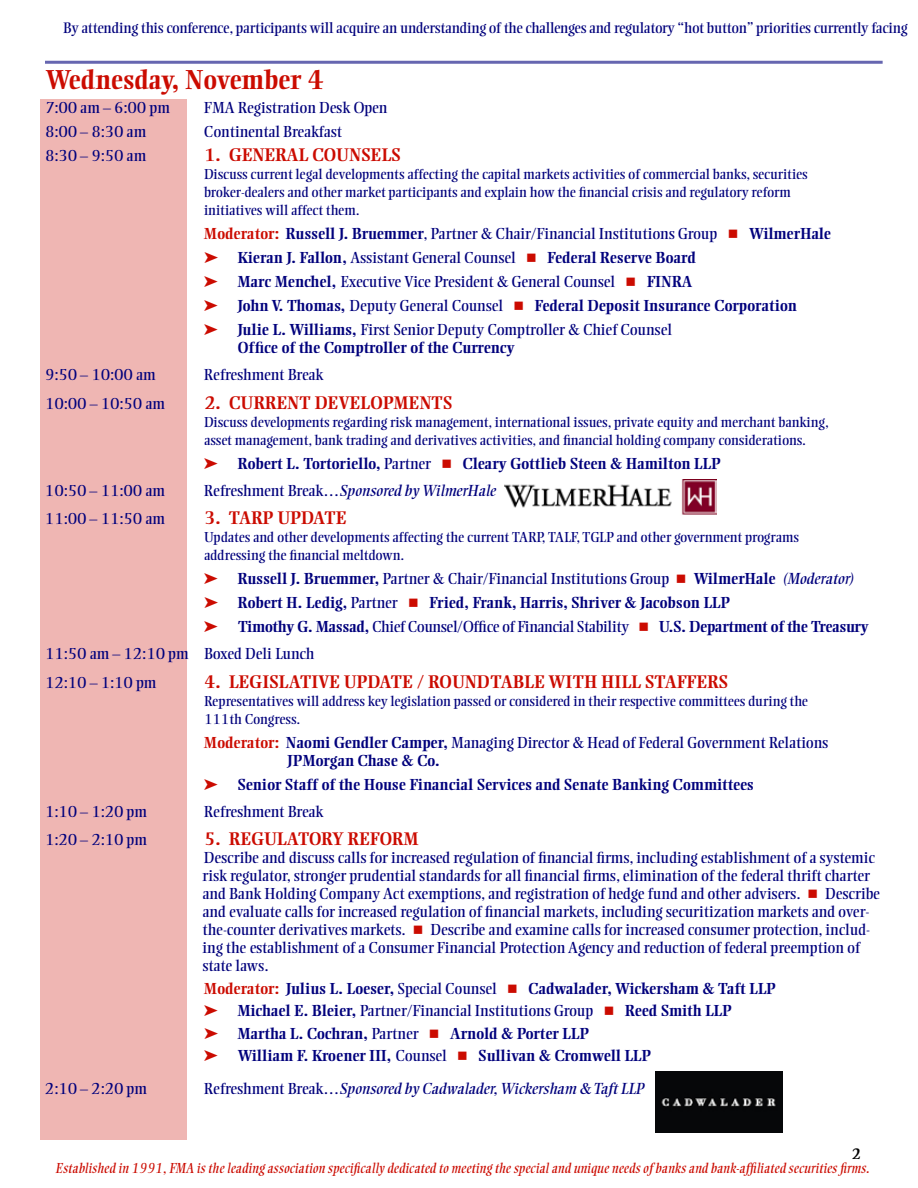
<style>
.page{position:relative;width:918px;height:1188px;background:#fff}
.page>*{position:absolute;margin:0;border:0;box-sizing:border-box;transform-origin:0 0}
.t1{font:700 27px "Ellington";letter-spacing:-.01em;color:#cb0b00}
.t2{font:700 18px "Ellington";color:#cb0b00}
.t3{font:15.75px/18px "Ellington";color:#00007c}
.t4{font:700 15.75px/22.5px "Ellington";color:#00007c}
.t5{font:700 15.75px/24px "Ellington";letter-spacing:-.02em;color:#00007c}
.t6{font:italic 15.75px "Ellington";letter-spacing:-.005em;color:#00007c}
.t7{font:15px "Ellington";letter-spacing:-.01em;color:#00007c}
.t8{font:700 15px "Ellington";color:#000}
.t9{font:14.25px/18px "Ellington";color:#00007c}
.t10{font:italic 14.25px "Ellington";letter-spacing:.01em;color:#cb0b00;scale:.9 1}
.s1{font-weight:700;color:#cb0b00}
.s2{font-weight:700}
.s3{color:#cb0b00}
.s4{font-weight:400}
.s5{font-style:normal}
.s6{font-weight:400;font-style:italic}
</style>
<div class="page">
<div style="left:40px;top:99px;width:147px;height:1040px;background:#efb6b3"></div>
<hr style="left:45px;top:61px;width:838px;height:3px;background:#6666b0">
<img style="left:504px;top:479px;width:212px;height:36px">
<img style="left:655px;top:1071px;width:127px;height:61px">
<p class="t7" style="left:63px;top:19px;width:846px">By attending this conference, participants will acquire an understanding of the challenges and regulatory “hot button” priorities currently facing</p>
<h1 class="t1" style="left:45px;top:65px;width:281px">Wednesday, November 4</h1>
<p class="t3" style="left:45px;top:99px;width:126px">7:00 am – 6:00 pm</p>
<p class="t3" style="left:204px;top:99px;width:185px">FMA Registration Desk Open</p>
<p class="t3" style="left:45px;top:123px;width:103px">8:00 – 8:30 am</p>
<p class="t3" style="left:204px;top:123px;width:140px">Continental Breakfast</p>
<p class="t3" style="left:45px;top:147px;width:103px">8:30 – 9:50 am</p>
<p class="t2" style="left:204px;top:145px;width:198px">1. GENERAL COUNSELS</p>
<p class="t9" style="left:204px;top:166px;width:605px">Discuss current legal developments affecting the capital markets activities of commercial banks, securities broker-dealers and other market participants and explain how the financial crisis and regulatory reform initiatives will affect them.</p>
<p class="t3" style="left:204px;top:222px;width:629px;line-height:24px"><span class="s1">Moderator:</span> <span class="s2">Russell J. Bruemmer</span>, Partner &amp; Chair/Financial Institutions Group <span class="s3">■</span> <span class="s2">WilmerHale </span><span class="s3">➤</span> <span class="s2">Kieran J. Fallon,</span> Assistant General Counsel <span class="s3">■</span> <span class="s2">Federal Reserve Board<br></span><span class="s3">➤</span> <span class="s2">Marc Menchel,</span> Executive Vice President &amp; General Counsel <span class="s3">■</span> <span class="s2">FINRA<br></span><span class="s3">➤</span> <span class="s2">John V. Thomas,</span> Deputy General Counsel <span class="s3">■</span> <span class="s2">Federal Deposit Insurance Corporation<br></span><span class="s3">➤</span> <span class="s2">Julie L. Williams,</span> First Senior Deputy Comptroller &amp; Chief Counsel</p>
<p class="t4" style="left:237px;top:337px;width:279px">Office of the Comptroller of the Currency</p>
<p class="t3" style="left:45px;top:366px;width:112px">9:50 – 10:00 am</p>
<p class="t3" style="left:204px;top:366px;width:121px">Refreshment Break</p>
<p class="t3" style="left:45px;top:395px;width:122px">10:00 – 10:50 am</p>
<p class="t2" style="left:204px;top:392px;width:250px">2. CURRENT DEVELOPMENTS</p>
<p class="t9" style="left:204px;top:413px;width:626px">Discuss developments regarding risk management, international issues, private equity and merchant banking, asset management, bank trading and derivatives activities, and financial holding company considerations.</p>
<p class="t4" style="left:204px;top:452px;width:518px"><span class="s3">➤</span> Robert L. Tortoriello, <span class="s4">Partner</span> <span class="s3">■</span> Cleary Gottlieb Steen &amp; Hamilton LLP</p>
<p class="t3" style="left:45px;top:482px;width:122px">10:50 – 11:00 am</p>
<p class="t6" style="left:204px;top:482px;width:293px"><span class="s5">Refreshment Break…</span>Sponsored by WilmerHale</p>
<p class="t3" style="left:45px;top:510px;width:122px">11:00 – 11:50 am</p>
<p class="t2" style="left:204px;top:508px;width:144px">3. TARP UPDATE</p>
<p class="t9" style="left:204px;top:529px;width:596px">Updates and other developments affecting the current TARP, TALF, TGLP and other government programs addressing the financial meltdown.</p>
<p class="t5" style="left:204px;top:567px;width:666px"><span class="s3">➤</span> Russell J. Bruemmer, <span class="s4">Partner &amp; Chair/Financial Institutions Group</span> <span class="s3">■</span> WilmerHale <span class="s6">(Moderator) </span><span class="s3">➤</span> Robert H. Ledig, <span class="s4">Partner</span> <span class="s3">■</span> Fried, Frank, Harris, Shriver &amp; Jacobson LLP<br><span class="s3">➤</span> Timothy G. Massad, <span class="s4">Chief Counsel/Office of Financial Stability</span> <span class="s3">■</span> U.S. Department of the Treasury</p>
<p class="t3" style="left:45px;top:640px;width:271px;line-height:28.5px">11:50 am – 12:10 pm Boxed Deli Lunch<br>12:10 – 1:10 pm</p>
<p class="t2" style="left:204px;top:671px;width:526px">4. LEGISLATIVE UPDATE / ROUNDTABLE WITH HILL STAFFERS</p>
<p class="t9" style="left:204px;top:692px;width:606px">Representatives will address key legislation passed or considered in their respective committees during the<br>111th Congress.</p>
<p class="t3" style="left:287px;top:734px;width:543px;text-indent:-83px"><span class="s1">Moderator:</span> <span class="s2">Naomi Gendler Camper,</span> Managing Director &amp; Head of Federal Government Relations<br><span class="s2">JPMorgan Chase &amp; Co.</span></p>
<p class="t4" style="left:204px;top:773px;width:551px"><span class="s3">➤</span> Senior Staff of the House Financial Services and Senate Banking Committees</p>
<p class="t3" style="left:45px;top:803px;width:103px">1:10 – 1:20 pm</p>
<p class="t3" style="left:204px;top:803px;width:121px">Refreshment Break</p>
<p class="t3" style="left:45px;top:831px;width:103px">1:20 – 2:10 pm</p>
<p class="t2" style="left:204px;top:829px;width:216px">5. REGULATORY REFORM</p>
<p class="t3" style="left:202px;top:849px;width:679px">Describe and discuss calls for increased regulation of financial firms, including establishment of a systemic risk regulator, stronger prudential standards for all financial firms, elimination of the federal thrift charter and Bank Holding Company Act exemptions, and registration of hedge fund and other advisers. <span class="s3">■</span> Describe and evaluate calls for increased regulation of financial markets, including securitization markets and over&shy;the-counter derivatives markets. <span class="s3">■</span> Describe and examine calls for increased consumer protection, includ&shy;ing the establishment of a Consumer Financial Protection Agency and reduction of federal preemption of state laws.</p>
<p class="t4" style="left:204px;top:977px;width:573px"><span class="s3">Moderator:</span> Julius L. Loeser, <span class="s4">Special Counsel</span> <span class="s3">■</span> Cadwalader, Wickersham &amp; Taft LLP <span class="s3">➤</span> Michael E. Bleier, <span class="s4">Partner/Financial Institutions Group</span> <span class="s3">■</span> Reed Smith LLP<br><span class="s3">➤</span> Martha L. Cochran, <span class="s4">Partner</span> <span class="s3">■</span> Arnold &amp; Porter LLP<br><span class="s3">➤</span> William F. Kroener III, <span class="s4">Counsel</span> <span class="s3">■</span> Sullivan &amp; Cromwell LLP</p>
<p class="t3" style="left:45px;top:1080px;width:103px">2:10 – 2:20 pm</p>
<p class="t6" style="left:204px;top:1080px;width:441px"><span class="s5">Refreshment Break…</span>Sponsored by Cadwalader, Wickersham &amp; Taft LLP</p>
<p class="t8" style="left:852px;top:1145px;width:11px">2</p>
<p class="t10" style="left:56px;top:1160px;width:906px">Established in 1991, FMA is the leading association specifically dedicated to meeting the special and unique needs of banks and bank-affiliated securities firms.</p>
</div>
